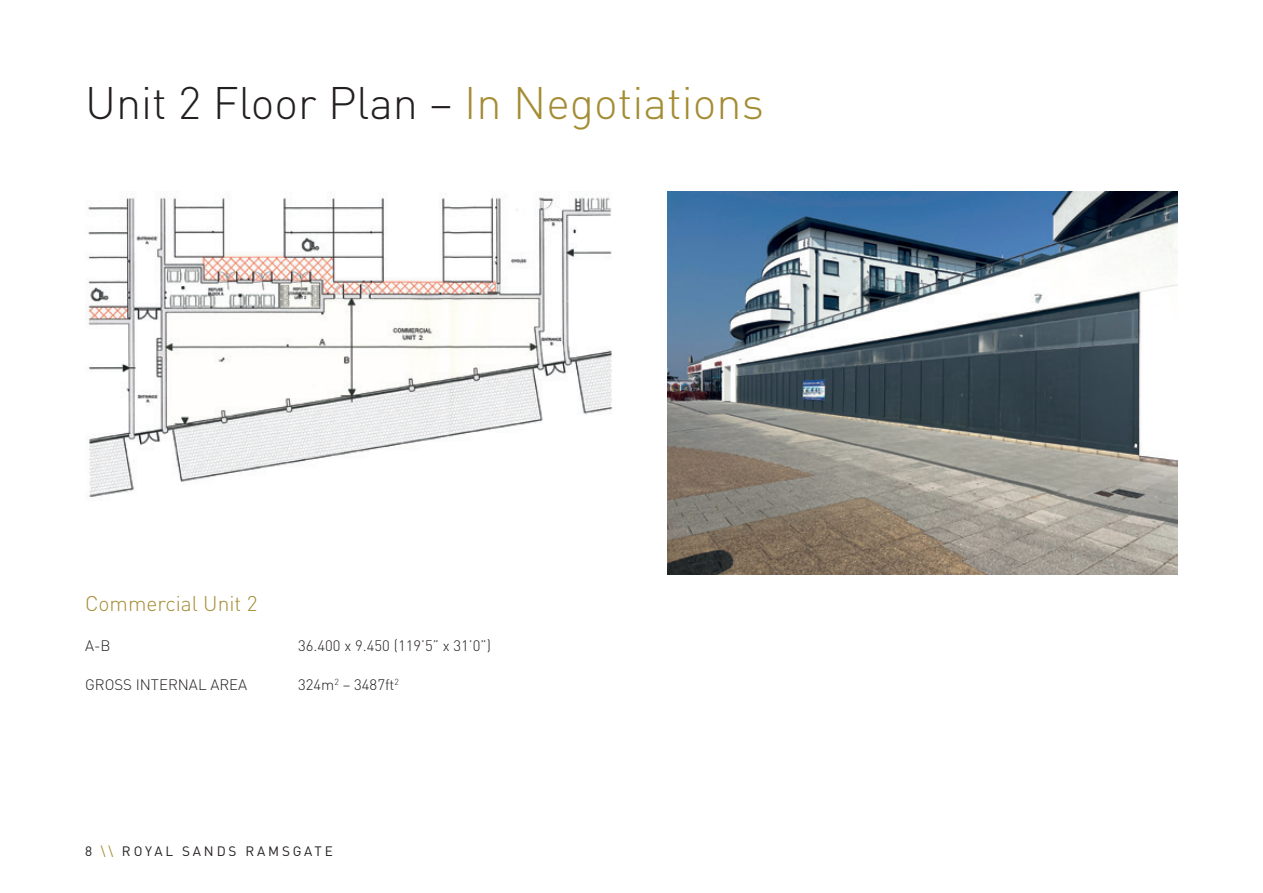
<style>
.page{position:relative;width:1263px;height:893px;background:#fff}
.page>*{position:absolute;margin:0;border:0;box-sizing:border-box;transform-origin:0 0}
.t1{font:300 45px "DIN Pro";color:#231f20}
.t2{font:300 21px "DIN Pro";color:#a38c33}
.t3{font:300 15px "DIN Pro";color:#231f20}
.t4{font:13.5px "DIN Pro";letter-spacing:.21em;color:#231f20}
.s1{color:#a38c33}
</style>
<div class="page">
<img style="left:85px;top:195px;width:527px;height:302px">
<img style="left:668px;top:191px;width:510px;height:383px">
<h1 class="t1" style="left:85px;top:73px;width:680px">Unit 2 Floor Plan – <span class="s1">In Negotiations</span></h1>
<h2 class="t2" style="left:85px;top:589px;width:174px">Commercial Unit 2</h2>
<p class="t3" style="left:85px;top:635px;width:27px">A-B</p>
<p class="t3" style="left:298px;top:635px;width:195px">36.400 x 9.450 (119’5” x 31’0”)</p>
<p class="t3" style="left:85px;top:674px;width:164px">GROSS INTERNAL AREA</p>
<p class="t3" style="left:298px;top:674px;width:102px">324m<sup>2</sup> – 3487ft<sup>2</sup></p>
<p class="t4" style="left:85px;top:841px;width:249px">8 <span class="s1">\\</span> ROYAL SANDS RAMSGATE</p>
</div>
